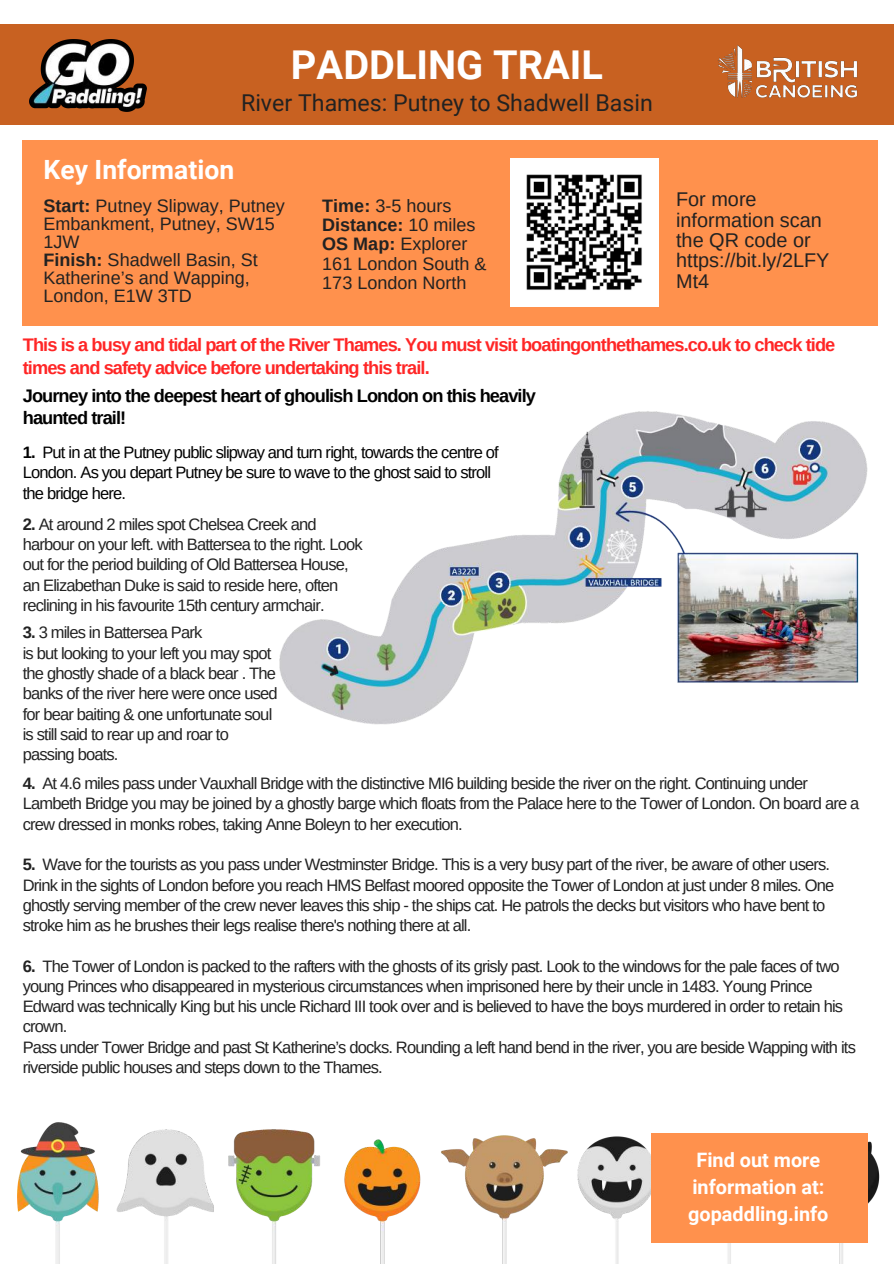
<style>
.page{position:relative;width:894px;height:1264px;background:#fff}
.page>*{position:absolute;margin:0;border:0;box-sizing:border-box;transform-origin:0 0}
.t1{font:700 39.75px "Roboto";color:#fff}
.t2{font:700 26.55px "Roboto";color:#fff}
.t3{font:23.25px "Roboto";color:#222}
.t4{font:19.8px/20.2px "Arimo";color:#222}
.t5{font:700 19.8px/27px "Roboto";color:#fff;text-align:center}
.t6{font:700 18.15px/22.5px "Arimo";letter-spacing:-.05em;color:#ff2626}
.t7{font:700 18.15px/22.5px "Arimo";letter-spacing:-.05em;color:#000}
.t8{font:18px/18px "Arimo";color:#222}
.t9{font:16.5px/20.2px "Arimo";letter-spacing:-.05em;color:#222}
.t10{font:16.5px/20.2px "Arimo";letter-spacing:-.05em;color:#000}
.s1{font-weight:700}
</style>
<div class="page">
<div style="left:0;top:24px;width:893px;height:101px;background:#c86121"></div>
<img style="left:30px;top:39px;width:117px;height:73px">
<img style="left:718px;top:45px;width:140px;height:53px">
<div style="left:23px;top:141px;width:854px;height:184px;background:#ff914d"></div>
<img style="left:441px;top:1133px;width:439px;height:130px">
<img style="left:510px;top:159px;width:148px;height:147px">
<div style="left:651px;top:1133px;width:216px;height:109px;background:#ff914d"></div>
<img style="left:279px;top:411px;width:589px;height:314px">
<img style="left:17px;top:1122px;width:404px;height:141px">
<h1 class="t1" style="left:291px;top:43px;width:313px">PADDLING TRAIL</h1>
<h3 class="t3" style="left:241px;top:90px;width:413px">River Thames: Putney to Shadwell Basin</h3>
<h2 class="t2" style="left:44px;top:154px;width:192px">Key Information</h2>
<p class="t8" style="left:44px;top:196px;width:243px"><span class="s1">Start:</span> Putney Slipway, Putney<br>Embankment, Putney, SW15<br>1JW<br><span class="s1">Finish:</span> Shadwell Basin, St<br>Katherine’s and Wapping,<br>London, E1W 3TD</p>
<p class="t8" style="left:322px;top:196px;width:166px;line-height:19.2px"><span class="s1">Time:</span> 3-5 hours<br><span class="s1">Distance:</span> 10 miles<br><span class="s1">OS Map:</span> Explorer<br>161 London South &amp;<br>173 London North</p>
<p class="t4" style="left:676px;top:189px;width:155px">For more information scan the QR code or https://bit.ly/2LFY<br>Mt4</p>
<p class="t6" style="left:23px;top:333px;width:813px">This is a busy and tidal part of the River Thames. You must visit boatingonthethames.co.uk to check tide times and safety advice before undertaking this trail.</p>
<p class="t7" style="left:23px;top:384px;width:514px">Journey into the deepest heart of ghoulish London on this heavily haunted trail!</p>
<p class="t10" style="left:23px;top:442px;width:477px"><span class="s1">1.</span> Put in at the Putney public slipway and turn right, towards the centre of<br>London. As you depart Putney be sure to wave to the ghost said to stroll the bridge here.</p>
<p class="t9" style="left:23px;top:514px;width:341px"><span class="s1">2.</span> At around 2 miles spot Chelsea Creek and harbour on your left. with Battersea to the right. Look out for the period building of Old Battersea House, an Elizabethan Duke is said to reside here, often reclining in his favourite 15th century armchair.</p>
<p class="t9" style="left:23px;top:622px;width:256px"><span class="s1">3.</span> 3 miles in Battersea Park<br>is but looking to your left you may spot the ghostly shade of a black bear . The banks of the river here were once used for bear baiting &amp; one unfortunate soul is still said to rear up and roar to passing boats.</p>
<p class="t9" style="left:23px;top:773px;width:837px"><span class="s1">4.</span> At 4.6 miles pass under Vauxhall Bridge with the distinctive MI6 building beside the river on the right. Continuing under<br>Lambeth Bridge you may be joined by a ghostly barge which floats from the Palace here to the Tower of London. On board are a crew dressed in monks robes, taking Anne Boleyn to her execution.</p>
<p class="t9" style="left:23px;top:854px;width:812px"><span class="s1">5.</span> Wave for the tourists as you pass under Westminster Bridge. This is a very busy part of the river, be aware of other users.<br>Drink in the sights of London before you reach HMS Belfast moored opposite the Tower of London at just under 8 miles. One ghostly serving member of the crew never leaves this ship - the ships cat. He patrols the decks but visitors who have bent to stroke him as he brushes their legs realise there's nothing there at all.</p>
<p class="t9" style="left:23px;top:955px;width:834px"><span class="s1">6.</span> The Tower of London is packed to the rafters with the ghosts of its grisly past. Look to the windows for the pale faces of two young Princes who disappeared in mysterious circumstances when imprisoned here by their uncle in 1483. Young Prince Edward was technically King but his uncle Richard III took over and is believed to have the boys murdered in order to retain his crown.<br>Pass under Tower Bridge and past St Katherine’s docks. Rounding a left hand bend in the river, you are beside Wapping with its riverside public houses and steps down to the Thames.</p>
<p class="t5" style="left:688px;top:1146px;width:142px">Find out more information at: gopaddling.info</p>
</div>
